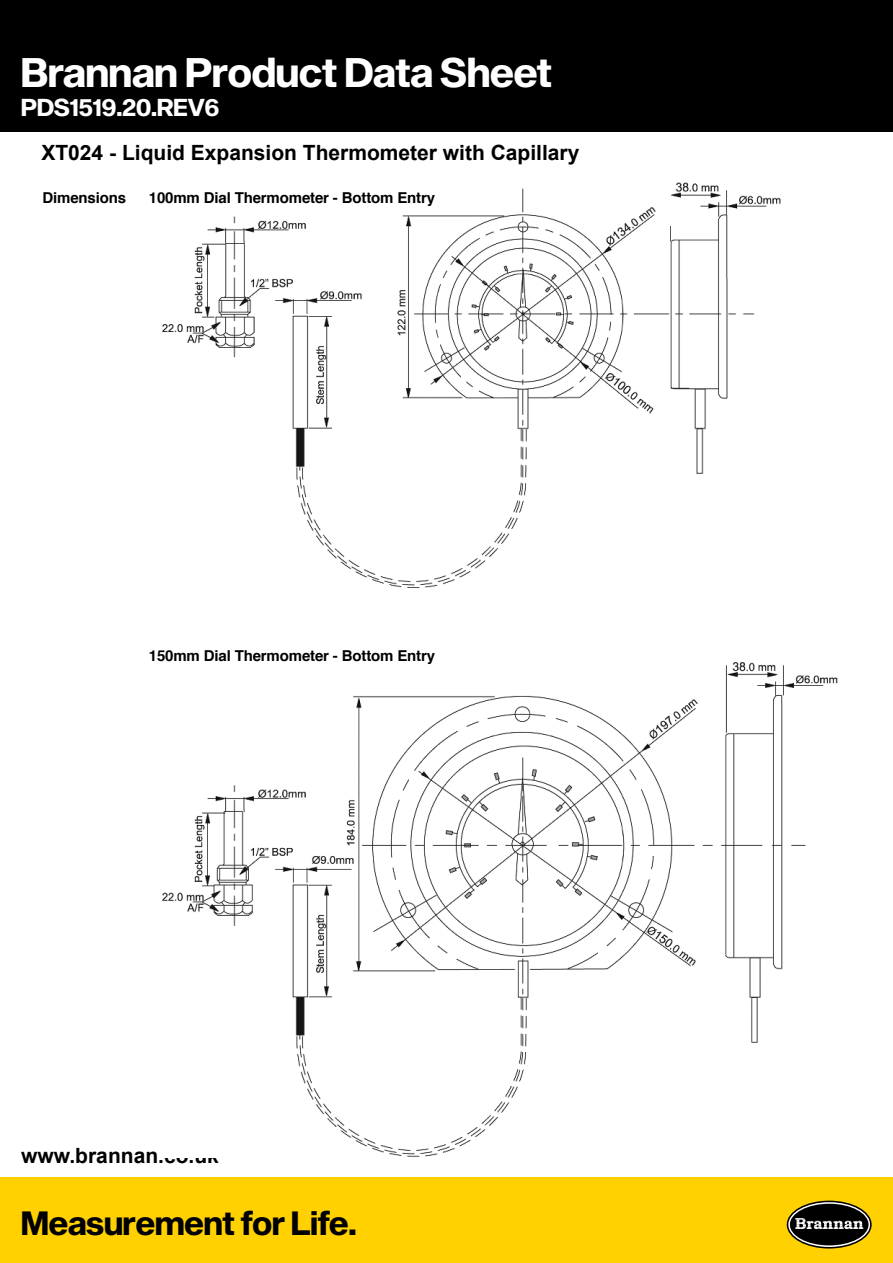
<style>
.page{position:relative;width:893px;height:1263px;background:#fff}
.page>*{position:absolute;margin:0;border:0;box-sizing:border-box;transform-origin:0 0}
.t1{font:40.5px "Sequel Sans Bold Disp";color:#fff}
.t2{font:33px "Sequel Sans Bold Disp";color:#000}
.t3{font:24px "Sequel Sans Bold Disp";color:#fff}
.t4{font:700 21px "Arial";color:#000}
.t5{font:700 15px "Helvetica";letter-spacing:-.01em;color:#000}
</style>
<div class="page">
<div style="left:0;top:0;width:893px;height:132px;background:#000"></div>
<div style="left:0;top:1178px;width:893px;height:85px;background:#ffd100"></div>
<svg style="left:787px;top:1201px;width:84px;height:47px"></svg>
<div style="left:787px;top:1200px;width:85px;height:48px;border:2px solid #000;border-radius:50%"></div>
<div style="left:790px;top:1204px;width:78px;height:41px;background:#000;border-radius:50%"></div>
<svg style="left:795px;top:1218px;width:68px;height:11px"></svg>
<img style="left:162px;top:183px;width:676px;height:974px">
<div style="left:149px;top:187px;width:314px;height:22px;background:#fff"></div>
<div style="left:149px;top:646px;width:314px;height:21px;background:#fff"></div>
<h1 class="t1" style="left:21px;top:44px;width:532px">Brannan Product Data Sheet</h1>
<h3 class="t3" style="left:21px;top:90px;width:200px">PDS1519.20.REV6</h3>
<h3 class="t4" style="left:41px;top:138px;width:539px">XT024 - Liquid Expansion Thermometer with Capillary</h3>
<p class="t5" style="left:43px;top:187px;width:85px">Dimensions</p>
<p class="t5" style="left:149px;top:187px;width:288px">100mm Dial Thermometer - Bottom Entry</p>
<p class="t5" style="left:149px;top:646px;width:288px">150mm Dial Thermometer - Bottom Entry</p>
<h3 class="t4" style="left:21px;top:1141px;width:199px">www.brannan.co.uk</h3>
<h2 class="t2" style="left:21px;top:1199px;width:337px">Measurement for Life.</h2>
</div>
